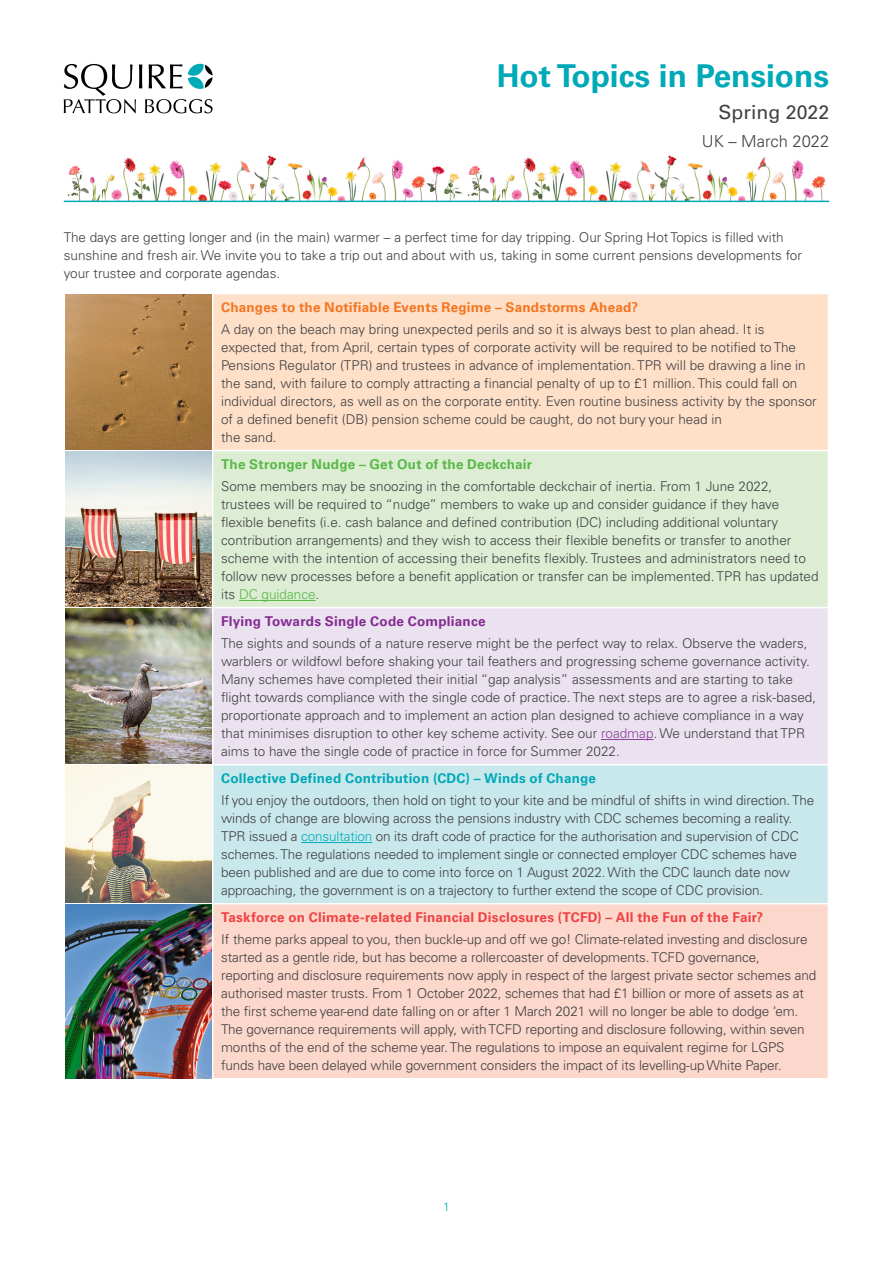
<style>
.page{position:relative;width:893px;height:1263px;background:#fff}
.page>*{position:absolute;margin:0;border:0;box-sizing:border-box;transform-origin:0 0}
.Main_Heading{font:700 31.5px "Univers LTCYR 65";color:#00a9b7}
.Main_Heading-2{font:19.5px "Univers LTCYR 55 Roman";color:#414042}
.Main_Heading-3{font:300 16.5px "Univers LTCYR 45";color:#414042}
.Body{font:300 13.5px/18px "Univers LTCYR 45";color:#414042}
.Body-2{font:700 13.5px "Univers LTCYR 65";letter-spacing:.015em;color:#ef4143}
.Body-3{font:700 13.5px "Univers LTCYR 65";letter-spacing:.015em;color:#f47521}
.Body-4{font:700 13.5px "Univers LTCYR 65";letter-spacing:.015em;color:#00a9b7}
.Body-5{font:700 13.5px "Univers LTCYR 65";letter-spacing:.015em;color:#58b947}
.Body-6{font:700 13.5px "Univers LTCYR 65";letter-spacing:.015em;color:#842b91}
.t1{font:300 12px "Univers LTCYR 45";color:#00a9b7}
.s1{color:#58b947}
.s2{color:#8c4198}
.s3{color:#00afbc}
</style>
<div class="page">
<img style="left:67px;top:155px;width:398px;height:46px">
<img style="left:467px;top:155px;width:360px;height:46px">
<svg style="left:64px;top:64px;width:149px;height:49px"></svg>
<div style="left:213px;top:293px;width:615px;height:158px;background:#fedfc7"></div>
<div style="left:213px;top:451px;width:615px;height:157px;background:#dcedd4"></div>
<div style="left:213px;top:608px;width:615px;height:157px;background:#ebe2f0"></div>
<div style="left:213px;top:765px;width:615px;height:139px;background:#c9e8ec"></div>
<div style="left:213px;top:904px;width:615px;height:175px;background:#fcd7cb"></div>
<hr style="left:213px;top:293px;width:616px;height:1px;background:#fff">
<hr style="left:213px;top:450px;width:616px;height:1px;background:#fff">
<hr style="left:213px;top:607px;width:616px;height:1px;background:#fff">
<hr style="left:213px;top:764px;width:616px;height:1px;background:#fff">
<hr style="left:213px;top:903px;width:616px;height:1px;background:#fff">
<hr style="left:213px;top:1078px;width:616px;height:1px;background:#fff">
<img style="left:65px;top:294px;width:147px;height:784px">
<hr style="left:239px;top:600px;width:77px;height:1px;background:#58b947">
<hr style="left:601px;top:739px;width:52px;height:1px;background:#8c4198">
<hr style="left:301px;top:842px;width:71px;height:1px;background:#00afbc">
<hr style="left:64px;top:201px;width:765px;height:1px;background:#00a9b7">
<p class="Main_Heading" style="left:497px;top:53px;width:334px">Hot Topics in Pensions</p>
<p class="Main_Heading-2" style="left:719px;top:99px;width:112px">Spring 2022</p>
<p class="Main_Heading-3" style="left:702px;top:131px;width:129px">UK – March 2022</p>
<p class="Body" style="left:64px;top:228px;width:740px">The days are getting longer and (in the main) warmer – a perfect time for day tripping. Our Spring Hot Topics is filled with sunshine and fresh air. We invite you to take a trip out and about with us, taking in some current pensions developments for your trustee and corporate agendas.</p>
<p class="Body-3" style="left:221px;top:297px;width:419px">Changes to the Notifiable Events Regime – Sandstorms Ahead?</p>
<p class="Body" style="left:221px;top:320px;width:597px">A day on the beach may bring unexpected perils and so it is always best to plan ahead. It is expected that, from April, certain types of corporate activity will be required to be notified to The Pensions Regulator (TPR) and trustees in advance of implementation. TPR will be drawing a line in the sand, with failure to comply attracting a financial penalty of up to £1 million. This could fall on individual directors, as well as on the corporate entity. Even routine business activity by the sponsor of a defined benefit (DB) pension scheme could be caught, do not bury your head in<br>the sand.</p>
<p class="Body-5" style="left:221px;top:455px;width:313px">The Stronger Nudge – Get Out of the Deckchair</p>
<p class="Body" style="left:221px;top:477px;width:599px">Some members may be snoozing in the comfortable deckchair of inertia. From 1 June 2022, trustees will be required to “nudge” members to wake up and consider guidance if they have flexible benefits (i.e. cash balance and defined contribution (DC) including additional voluntary contribution arrangements) and they wish to access their flexible benefits or transfer to another scheme with the intention of accessing their benefits flexibly. Trustees and administrators need to follow new processes before a benefit application or transfer can be implemented. TPR has updated its <span class="s1">DC guidance</span>.</p>
<p class="Body-6" style="left:221px;top:612px;width:266px">Flying Towards Single Code Compliance</p>
<p class="Body" style="left:221px;top:634px;width:597px">The sights and sounds of a nature reserve might be the perfect way to relax. Observe the waders, warblers or wildfowl before shaking your tail feathers and progressing scheme governance activity.<br>Many schemes have completed their initial “gap analysis” assessments and are starting to take flight towards compliance with the single code of practice. The next steps are to agree a risk-based, proportionate approach and to implement an action plan designed to achieve compliance in a way that minimises disruption to other key scheme activity. See our <span class="s2">roadmap</span>. We understand that TPR aims to have the single code of practice in force for Summer 2022.</p>
<p class="Body-4" style="left:221px;top:769px;width:376px">Collective Defined Contribution (CDC) – Winds of Change</p>
<p class="Body" style="left:221px;top:791px;width:595px">If you enjoy the outdoors, then hold on tight to your kite and be mindful of shifts in wind direction. The winds of change are blowing across the pensions industry with CDC schemes becoming a reality.<br>TPR issued a <span class="s3">consultation</span> on its draft code of practice for the authorisation and supervision of CDC schemes. The regulations needed to implement single or connected employer CDC schemes have been published and are due to come into force on 1 August 2022. With the CDC launch date now approaching, the government is on a trajectory to further extend the scope of CDC provision.</p>
<p class="Body-2" style="left:221px;top:908px;width:543px">Taskforce on Climate-related Financial Disclosures (TCFD) – All the Fun of the Fair?</p>
<p class="Body" style="left:221px;top:930px;width:597px">If theme parks appeal to you, then buckle-up and off we go! Climate-related investing and disclosure started as a gentle ride, but has become a rollercoaster of developments. TCFD governance, reporting and disclosure requirements now apply in respect of the largest private sector schemes and authorised master trusts. From 1 October 2022, schemes that had £1 billion or more of assets as at the first scheme year-end date falling on or after 1 March 2021 will no longer be able to dodge ‘em.<br>The governance requirements will apply, with TCFD reporting and disclosure following, within seven months of the end of the scheme year. The regulations to impose an equivalent regime for LGPS funds have been delayed while government considers the impact of its levelling-up White Paper.</p>
<p class="t1" style="left:443px;top:1199px;width:8px">1</p>
</div>
